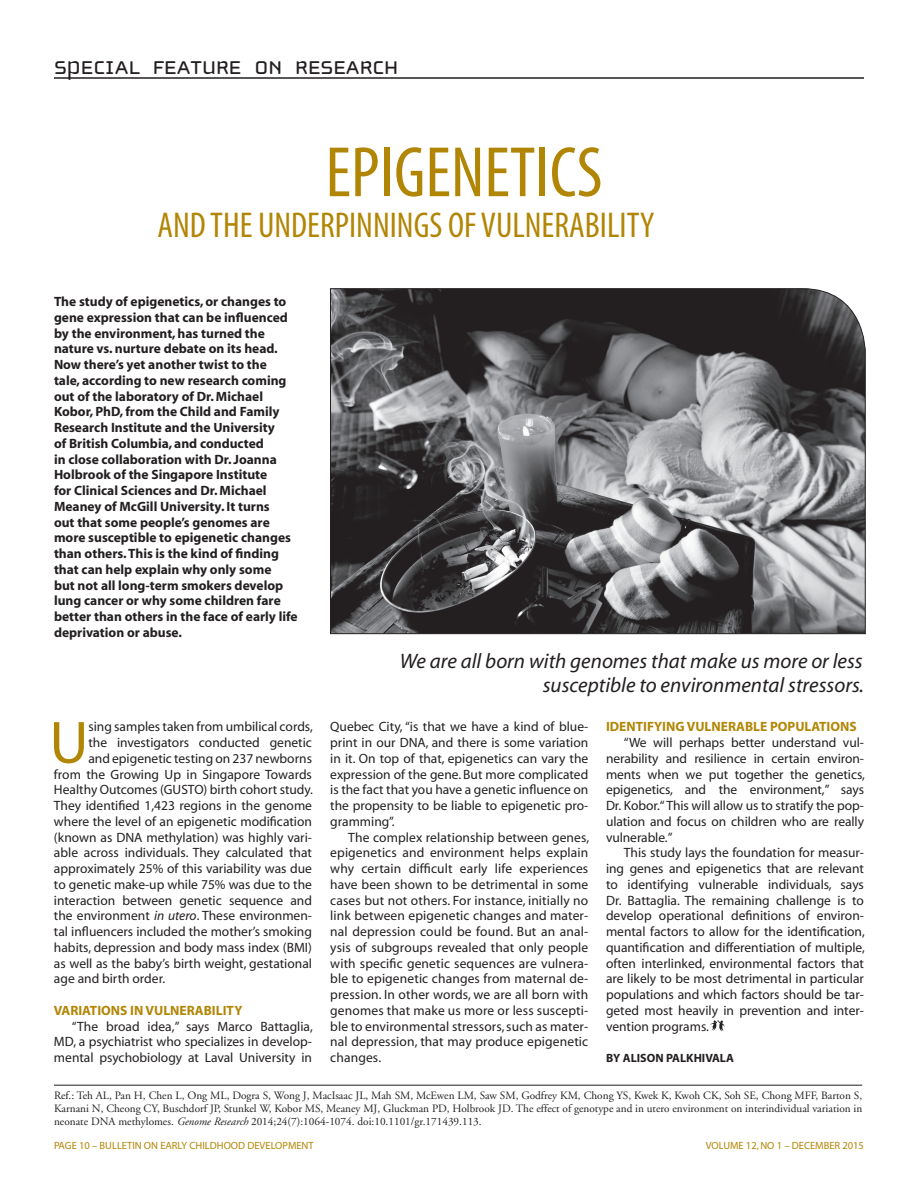
<style>
.page{position:relative;width:918px;height:1188px;background:#fff}
.page>*{position:absolute;margin:0;border:0;box-sizing:border-box;transform-origin:0 0}
.t1{font:condensed 72px "Myriad";color:#b28605}
.t2{font:60.3px "Myriad";color:#b28605}
.t3{font:condensed 36px "Myriad";color:#b28605}
.t4{font:27px "Cholla Unicase";color:#231f20}
.t5{font:italic 21px/24px "Myriad";color:#231f20;text-align:right}
.t6{font:13.5px/15.8px "Myriad";color:#231f20;text-align:justify}
.t7{font:700 13.5px/15.8px "Myriad";color:#231f20}
.t8{font:700 13.5px "Myriad";color:#b28605}
.t9{font:700 12px "Myriad";color:#231f20}
.t10{font:11.25px/12.8px "Adobe Garamond";color:#231f20;text-align:justify}
.t11{font:10.5px "Myriad";color:#b28605}
.s1{font-style:italic}
</style>
<div class="page">
<svg style="left:330px;top:288px;width:536px;height:346px;background:#616163"></svg>
<hr style="left:54px;top:77px;width:810px;height:2px;background:#231f20">
<hr style="left:54px;top:1085px;width:808px;height:1px;background:#231f20">
<svg style="left:710px;top:1020px;width:15px;height:11px"></svg>
<h3 class="t4" style="left:54px;top:54px;width:346px">SPECIAL FEATURE ON RESEARCH</h3>
<h1 class="t1" style="left:326px;top:137px;width:279px">EPIGENETICS</h1>
<h3 class="t3" style="left:158px;top:208px;width:498px">AND THE UNDERPINNINGS OF VULNERABILITY</h3>
<p class="t7" style="left:54px;top:294px;width:245px">The study of epigenetics, or changes to gene expression that can be influenced by the environment, has turned the nature vs. nurture debate on its head.<br>Now there’s yet another twist to the<br>tale, according to new research coming out of the laboratory of Dr. Michael Kobor, PhD, from the Child and Family Research Institute and the University<br>of British Columbia, and conducted<br>in close collaboration with Dr. Joanna Holbrook of the Singapore Institute<br>for Clinical Sciences and Dr. Michael Meaney of McGill University. It turns<br>out that some people’s genomes are more susceptible to epigenetic changes than others. This is the kind of finding that can help explain why only some<br>but not all long-term smokers develop lung cancer or why some children fare better than others in the face of early life deprivation or abuse.</p>
<h2 class="t2" style="left:49px;top:713px;width:40px">U</h2>
<p class="t6" style="left:88px;top:719px;width:226px">sing samples taken from umbilical cords,</p>
<p class="t6" style="left:88px;top:735px;width:225px">the investigators conducted genetic</p>
<p class="t6" style="left:88px;top:751px;width:225px">and epigenetic testing on 237 newborns</p>
<p class="t6" style="left:54px;top:767px;width:259px">from the Growing Up in Singapore Towards</p>
<p class="t6" style="left:54px;top:782px;width:261px">Healthy Outcomes (GUSTO) birth cohort study.</p>
<p class="t6" style="left:54px;top:798px;width:260px">They identified 1,423 regions in the genome</p>
<p class="t6" style="left:54px;top:814px;width:259px">where the level of an epigenetic modification</p>
<p class="t6" style="left:54px;top:830px;width:260px">(known as DNA methylation) was highly vari-</p>
<p class="t6" style="left:54px;top:845px;width:260px">able across individuals. They calculated that</p>
<p class="t6" style="left:54px;top:861px;width:259px">approximately 25% of this variability was due</p>
<p class="t6" style="left:54px;top:877px;width:260px">to genetic make-up while 75% was due to the</p>
<p class="t6" style="left:54px;top:893px;width:259px">interaction between genetic sequence and</p>
<p class="t6" style="left:54px;top:909px;width:260px">the environment <span class="s1">in utero</span>. These environmen-</p>
<p class="t6" style="left:54px;top:924px;width:259px">tal influencers included the mother’s smoking</p>
<p class="t6" style="left:54px;top:940px;width:260px">habits, depression and body mass index (BMI)</p>
<p class="t6" style="left:54px;top:956px;width:260px">as well as the baby’s birth weight, gestational</p>
<p class="t6" style="left:54px;top:972px;width:113px">age and birth order.</p>
<p class="t8" style="left:54px;top:1003px;width:190px">VARIATIONS IN VULNERABILITY</p>
<p class="t6" style="left:54px;top:1019px;width:260px;text-indent:18px">“The broad idea,” says Marco Battaglia, MD, a psychiatrist who specializes in develop&shy;mental psychobiology at Laval University in</p>
<h3 class="t5" style="left:400px;top:650px;width:466px">We are all born with genomes that make us more or less susceptible to environmental stressors.</h3>
<p class="t6" style="left:330px;top:720px;width:260px">Quebec City, “is that we have a kind of blue&shy;print in our DNA, and there is some variation in it. On top of that, epigenetics can vary the expression of the gene. But more complicated is the fact that you have a genetic influence on the propensity to be liable to epigenetic pro&shy;gramming”.</p>
<p class="t6" style="left:330px;top:830px;width:260px;text-indent:18px">The complex relationship between genes, epigenetics and environment helps explain why certain difficult early life experiences have been shown to be detrimental in some cases but not others. For instance, initially no link between epigenetic changes and mater&shy;nal depression could be found. But an anal&shy;ysis of subgroups revealed that only people with specific genetic sequences are vulnera&shy;ble to epigenetic changes from maternal de&shy;pression. In other words, we are all born with genomes that make us more or less suscepti&shy;ble to environmental stressors, such as mater&shy;nal depression, that may produce epigenetic changes.</p>
<p class="t8" style="left:606px;top:720px;width:252px">IDENTIFYING VULNERABLE POPULATIONS</p>
<p class="t6" style="left:606px;top:735px;width:260px;text-indent:18px">“We will perhaps better understand vul&shy;nerability and resilience in certain environ&shy;ments when we put together the genetics, epigenetics, and the environment,” says Dr. Kobor.“ This will allow us to stratify the pop&shy;ulation and focus on children who are really vulnerable.”</p>
<p class="t6" style="left:606px;top:846px;width:260px;text-indent:18px">This study lays the foundation for measur&shy;ing genes and epigenetics that are relevant to identifying vulnerable individuals, says Dr. Battaglia. The remaining challenge is to develop operational definitions of environ&shy;mental factors to allow for the identification, quantification and differentiation of multiple, often interlinked, environmental factors that are likely to be most detrimental in particular populations and which factors should be tar&shy;geted most heavily in prevention and inter&shy;vention programs.</p>
<p class="t9" style="left:606px;top:1052px;width:130px">BY ALISON PALKHIVALA</p>
<p class="t10" style="left:54px;top:1089px;width:810px">Ref.: Teh AL, Pan H, Chen L, Ong ML, Dogra S, Wong J, MacIsaac JL, Mah SM, McEwen LM, Saw SM, Godfrey KM, Chong YS, Kwek K, Kwoh CK, Soh SE, Chong MFF, Barton S, Karnani N, Cheong CY, Buschdorf JP, Stunkel W, Kobor MS, Meaney MJ, Gluckman PD, Holbrook JD. The effect of genotype and in utero environment on interindividual variation in neonate DNA methylomes. <span class="s1">Genome Research</span> 2014;24(7):1064-1074. doi:10.1101/gr.171439.113.</p>
<p class="t11" style="left:54px;top:1140px;width:261px">PAGE 10 – BULLETIN ON EARLY CHILDHOOD DEVELOPMENT</p>
<p class="t11" style="left:706px;top:1140px;width:160px">VOLUME 12, NO 1 – DECEMBER 2015</p>
</div>
